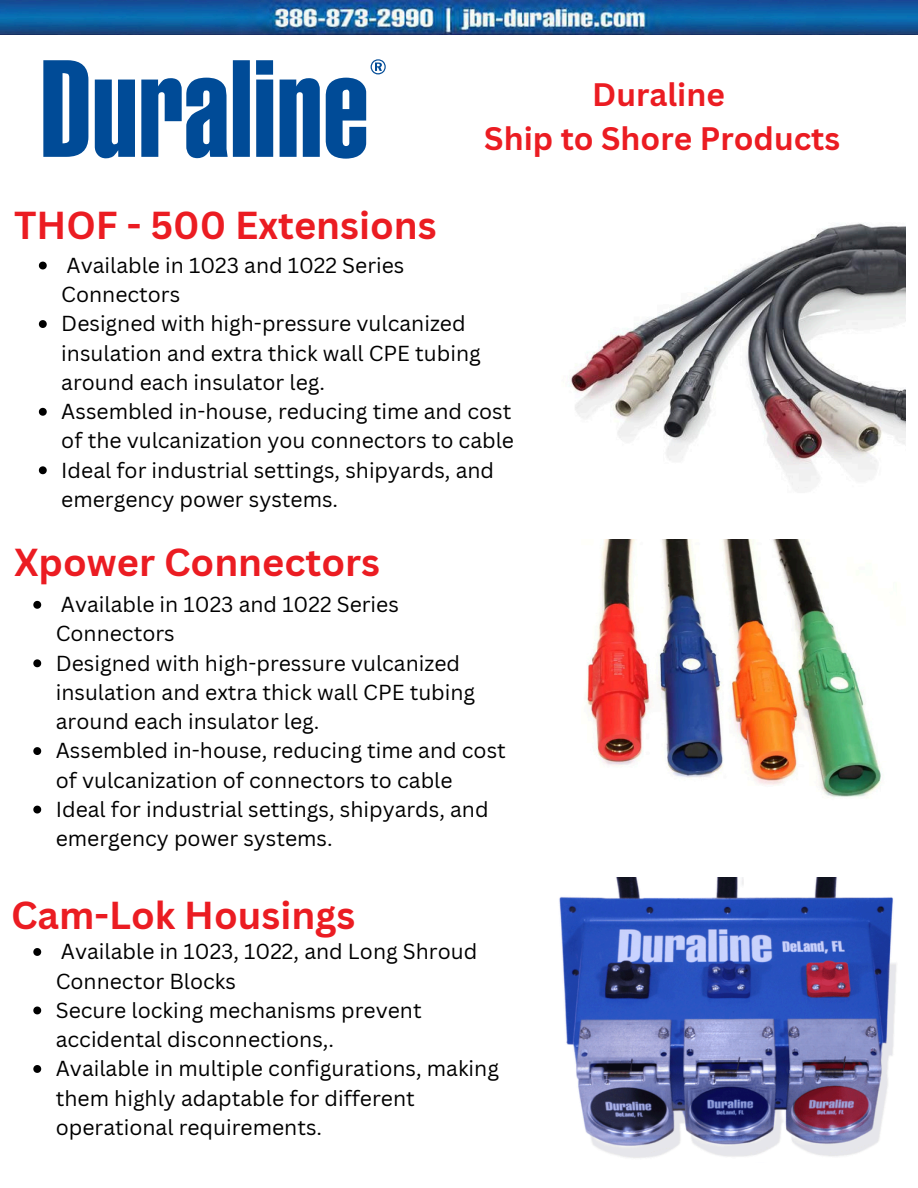
<style>
.page{position:relative;width:918px;height:1188px;background:#fff}
.page>*{position:absolute;margin:0;border:0;box-sizing:border-box;transform-origin:0 0}
.t1{font:700 37.95px "Canva Sans";color:#eb1c22}
.t2{font:700 31.65px/43.8px "Canva Sans";color:#eb1c22;text-align:center}
.t3{font:21.15px/29.2px "Canva Sans";color:#000}
</style>
<div class="page">
<img style="left:0;top:0;width:918px;height:35px">
<img style="left:43px;top:59px;width:343px;height:100px">
<img style="left:586px;top:540px;width:295px;height:258px">
<img style="left:569px;top:223px;width:336px;height:268px">
<img style="left:559px;top:878px;width:337px;height:280px">
<svg style="left:39px;top:262px;width:8px;height:7px"></svg>
<svg style="left:39px;top:320px;width:8px;height:8px"></svg>
<svg style="left:39px;top:408px;width:8px;height:8px"></svg>
<svg style="left:39px;top:466px;width:8px;height:8px"></svg>
<svg style="left:33px;top:601px;width:8px;height:8px"></svg>
<svg style="left:33px;top:659px;width:8px;height:8px"></svg>
<svg style="left:33px;top:747px;width:8px;height:8px"></svg>
<svg style="left:33px;top:806px;width:8px;height:8px"></svg>
<svg style="left:33px;top:948px;width:8px;height:8px"></svg>
<svg style="left:33px;top:1007px;width:8px;height:7px"></svg>
<svg style="left:33px;top:1065px;width:8px;height:8px"></svg>
<p class="t1" style="left:14px;top:198px;width:424px">THOF - 500 Extensions</p>
<p class="t2" style="left:484px;top:72px;width:357px">Duraline<br>Ship to Shore Products</p>
<p class="t3" style="left:61px;top:250px;width:345px">Available in 1023 and 1022 Series<br>Connectors</p>
<p class="t3" style="left:61px;top:309px;width:421px">Designed with high-pressure vulcanized insulation and extra thick wall CPE tubing around each insulator leg.</p>
<h1 class="t3" style="left:61px;top:396px;width:454px">Assembled in-house, reducing time and cost of the vulcanization you connectors to cable</h1>
<p class="t3" style="left:61px;top:455px;width:434px">Ideal for industrial settings, shipyards, and emergency power systems.</p>
<p class="t1" style="left:14px;top:535px;width:368px">Xpower Connectors</p>
<p class="t3" style="left:56px;top:589px;width:345px">Available in 1023 and 1022 Series<br>Connectors</p>
<p class="t3" style="left:56px;top:648px;width:421px">Designed with high-pressure vulcanized insulation and extra thick wall CPE tubing around each insulator leg.</p>
<p class="t3" style="left:56px;top:736px;width:452px">Assembled in-house, reducing time and cost of vulcanization of connectors to cable</p>
<p class="t3" style="left:56px;top:794px;width:434px">Ideal for industrial settings, shipyards, and emergency power systems.</p>
<p class="t1" style="left:11px;top:889px;width:346px">Cam-Lok Housings</p>
<h1 class="t3" style="left:56px;top:936px;width:423px">Available in 1023, 1022, and Long Shroud<br>Connector Blocks</h1>
<p class="t3" style="left:56px;top:995px;width:367px">Secure locking mechanisms prevent accidental disconnections,.</p>
<p class="t3" style="left:56px;top:1053px;width:445px">Available in multiple configurations, making them highly adaptable for different operational requirements.</p>
</div>
